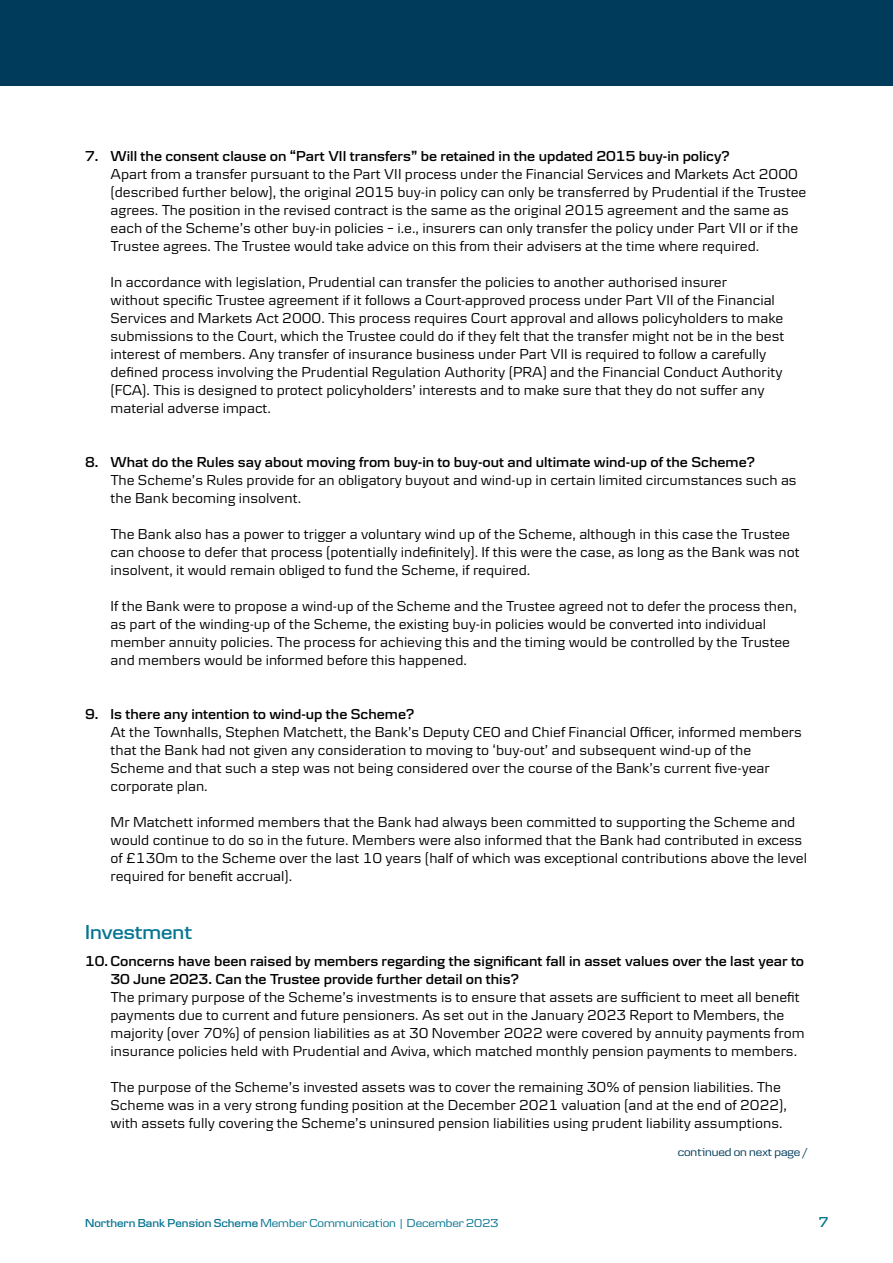
<style>
.page{position:relative;width:893px;height:1263px;background:#fff}
.page>*{position:absolute;margin:0;border:0;box-sizing:border-box;transform-origin:0 0}
.t1{font:600 21px "Danske Headline";color:#057492}
.t2{font:15px/18px "Danske Textv 2";color:#000}
.t3{font:600 15px/18px "Danske Textv 2";color:#000}
.t4{font:600 15px "Danske Headline";color:#057492}
.t5{font:12px "Danske Headline";color:#057492}
.t6{font:12px "Danske Headline";color:#003b5b}
.s1{font-weight:600}
</style>
<div class="page">
<div style="left:0;top:0;width:893px;height:85px;background:#003b5b"></div>
<p class="t3" style="left:85px;top:147px;width:646px">7. Will the consent clause on “Part VII transfers” be retained in the updated 2015 buy-in policy?</p>
<p class="t2" style="left:111px;top:165px;width:697px">Apart from a transfer pursuant to the Part VII process under the Financial Services and Markets Act 2000 (described further below), the original 2015 buy-in policy can only be transferred by Prudential if the Trustee agrees. The position in the revised contract is the same as the original 2015 agreement and the same as each of the Scheme’s other buy-in policies – i.e., insurers can only transfer the policy under Part VII or if the Trustee agrees. The Trustee would take advice on this from their advisers at the time where required.</p>
<p class="t2" style="left:111px;top:273px;width:675px">In accordance with legislation, Prudential can transfer the policies to another authorised insurer<br>without specific Trustee agreement if it follows a Court-approved process under Part VII of the Financial Services and Markets Act 2000. This process requires Court approval and allows policyholders to make submissions to the Court, which the Trustee could do if they felt that the transfer might not be in the best interest of members. Any transfer of insurance business under Part VII is required to follow a carefully defined process involving the Prudential Regulation Authority (PRA) and the Financial Conduct Authority (FCA). This is designed to protect policyholders’ interests and to make sure that they do not suffer any material adverse impact.</p>
<p class="t3" style="left:85px;top:453px;width:672px">8. What do the Rules say about moving from buy-in to buy-out and ultimate wind-up of the Scheme?</p>
<p class="t2" style="left:111px;top:471px;width:688px">The Scheme’s Rules provide for an obligatory buyout and wind-up in certain limited circumstances such as the Bank becoming insolvent.</p>
<p class="t2" style="left:111px;top:525px;width:691px">The Bank also has a power to trigger a voluntary wind up of the Scheme, although in this case the Trustee can choose to defer that process (potentially indefinitely). If this were the case, as long as the Bank was not insolvent, it would remain obliged to fund the Scheme, if required.</p>
<p class="t2" style="left:111px;top:597px;width:688px">If the Bank were to propose a wind-up of the Scheme and the Trustee agreed not to defer the process then, as part of the winding-up of the Scheme, the existing buy-in policies would be converted into individual member annuity policies. The process for achieving this and the timing would be controlled by the Trustee and members would be informed before this happened.</p>
<p class="t3" style="left:85px;top:705px;width:331px">9. Is there any intention to wind-up the Scheme?</p>
<p class="t2" style="left:111px;top:723px;width:693px">At the Townhalls, Stephen Matchett, the Bank’s Deputy CEO and Chief Financial Officer, informed members that the Bank had not given any consideration to moving to ‘buy-out’ and subsequent wind-up of the Scheme and that such a step was not being considered over the course of the Bank’s current five-year corporate plan.</p>
<p class="t2" style="left:111px;top:813px;width:698px">Mr Matchett informed members that the Bank had always been committed to supporting the Scheme and would continue to do so in the future. Members were also informed that the Bank had contributed in excess of £130m to the Scheme over the last 10 years (half of which was exceptional contributions above the level required for benefit accrual).</p>
<p class="t1" style="left:85px;top:920px;width:109px">Investment</p>
<p class="t3" style="left:111px;top:952px;width:695px;text-indent:-26px">10. Concerns have been raised by members regarding the significant fall in asset values over the last year to<br>30 June 2023. Can the Trustee provide further detail on this?</p>
<p class="t2" style="left:111px;top:988px;width:695px">The primary purpose of the Scheme’s investments is to ensure that assets are sufficient to meet all benefit payments due to current and future pensioners. As set out in the January 2023 Report to Members, the majority (over 70%) of pension liabilities as at 30 November 2022 were covered by annuity payments from insurance policies held with Prudential and Aviva, which matched monthly pension payments to members.</p>
<p class="t2" style="left:111px;top:1078px;width:678px">The purpose of the Scheme’s invested assets was to cover the remaining 30% of pension liabilities. The<br>Scheme was in a very strong funding position at the December 2021 valuation (and at the end of 2022), with assets fully covering the Scheme’s uninsured pension liabilities using prudent liability assumptions.</p>
<p class="t6" style="left:678px;top:1145px;width:132px">continued on next page /</p>
<p class="t5" style="left:85px;top:1216px;width:415px"><span class="s1">Northern Bank Pension Scheme</span> Member Communication | December 2023</p>
<p class="t4" style="left:819px;top:1213px;width:12px">7</p>
</div>
